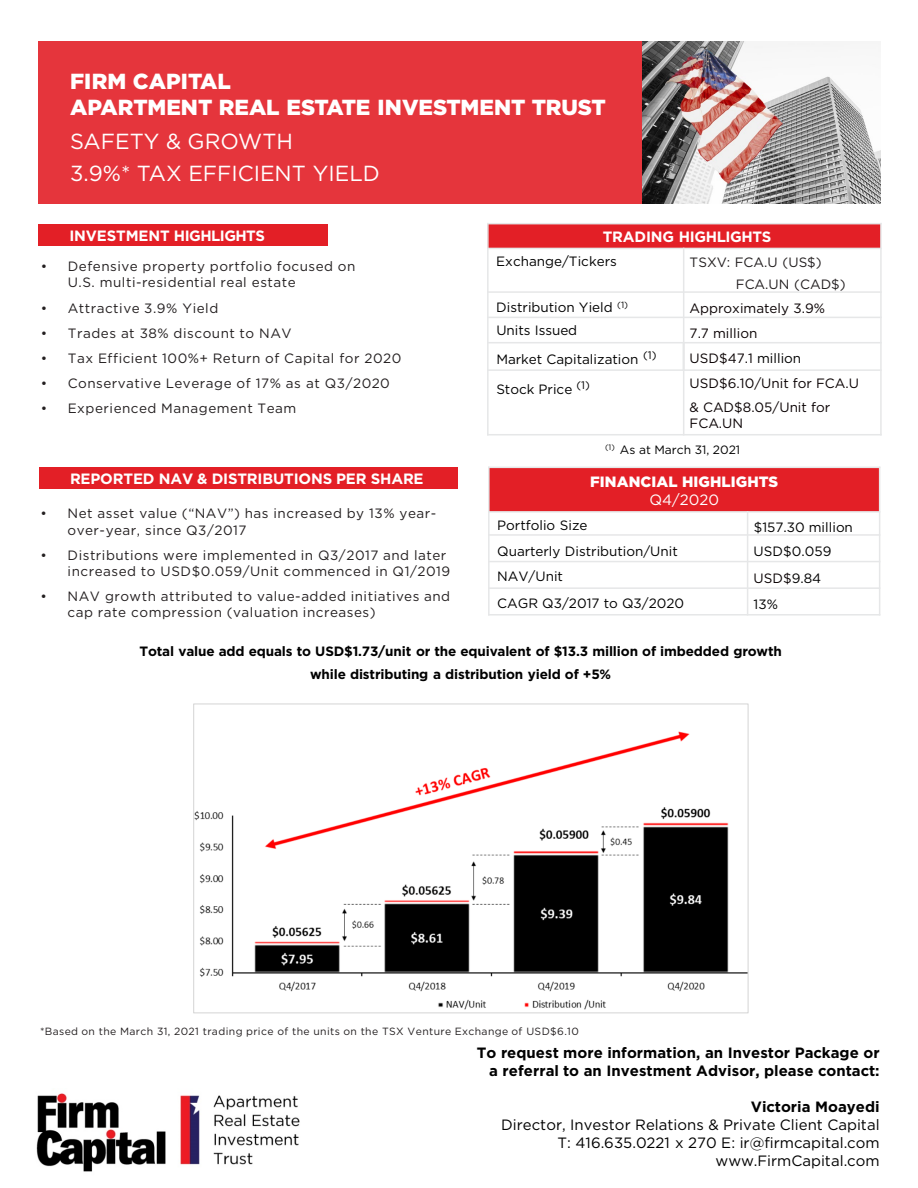
<style>
.page{position:relative;width:918px;height:1188px;background:#fff}
.page>*{position:absolute;margin:0;border:0;box-sizing:border-box;transform-origin:0 0}
.t1{font:900 21.75px "Gotham HTF";color:#fff}
.t2{font:21.75px "Gotham HTF";color:#fff}
.t3{font:700 15px "Gotham HTF";color:#000}
.t4{font:15px "Gotham HTF";color:#000}
.t5{font:700 15px "Gotham HTF";letter-spacing:-.01em;color:#fff}
.t6{font:900 15px "Gotham HTF";letter-spacing:.005em;color:#fff}
.t7{font:15px "Gotham HTF";letter-spacing:.005em;color:#fff}
.t8{font:13.5px/16.2px "Gotham HTF";letter-spacing:.035em;color:#231f20}
.t9{font:13.5px "Gotham HTF";color:#000}
.t10{font:700 13.5px "Gotham HTF";letter-spacing:-.01em;color:#000}
.t11{font:13.5px/16.2px "Gotham HTF";color:#0a0203}
.t12{font:13.5px "Gotham HTF";color:#231f20}
.t13{font:12px "Gotham HTF";color:#000}
.t14{font:10.5px "Gotham HTF";letter-spacing:.035em;color:#231f20}
.s1{color:#000}
</style>
<div class="page">
<img style="left:36px;top:1093px;width:264px;height:79px">
<div style="left:38px;top:41px;width:604px;height:163px;background:#e5353c"></div>
<div style="left:38px;top:224px;width:289px;height:21px;background:#e31f26"></div>
<div style="left:489px;top:467px;width:391px;height:45px;background:#e31f26"></div>
<hr style="left:747px;top:511px;width:1px;height:105px;background:#e6e7e8">
<hr style="left:488px;top:511px;width:392px;height:2px;background:#e6e7e8">
<hr style="left:488px;top:534px;width:392px;height:2px;background:#e6e7e8">
<hr style="left:488px;top:561px;width:392px;height:1px;background:#e6e7e8">
<hr style="left:488px;top:587px;width:392px;height:2px;background:#e6e7e8">
<hr style="left:488px;top:467px;width:2px;height:149px;background:#e6e7e8">
<hr style="left:879px;top:467px;width:1px;height:149px;background:#e6e7e8">
<hr style="left:488px;top:467px;width:392px;height:1px;background:#e6e7e8">
<hr style="left:488px;top:614px;width:392px;height:2px;background:#e6e7e8">
<div style="left:488px;top:224px;width:393px;height:24px;background:#e31f26"></div>
<hr style="left:683px;top:248px;width:1px;height:94px;background:#e6e7e8">
<hr style="left:683px;top:342px;width:2px;height:29px;background:#e6e7e8">
<hr style="left:683px;top:371px;width:1px;height:64px;background:#e6e7e8">
<hr style="left:487px;top:248px;width:395px;height:1px;background:#e6e7e8">
<hr style="left:487px;top:291px;width:395px;height:2px;background:#e6e7e8">
<hr style="left:487px;top:317px;width:395px;height:1px;background:#e6e7e8">
<hr style="left:487px;top:342px;width:395px;height:1px;background:#e6e7e8">
<hr style="left:487px;top:369px;width:395px;height:2px;background:#e6e7e8">
<hr style="left:487px;top:223px;width:2px;height:212px;background:#e6e7e8">
<hr style="left:880px;top:223px;width:2px;height:212px;background:#e6e7e8">
<hr style="left:487px;top:223px;width:395px;height:1px;background:#e6e7e8">
<hr style="left:487px;top:434px;width:395px;height:1px;background:#e6e7e8">
<img style="left:642px;top:42px;width:239px;height:162px">
<div style="left:39px;top:467px;width:419px;height:22px;background:#e31f26"></div>
<img style="left:195px;top:731px;width:552px;height:279px">
<div style="left:193px;top:703px;width:556px;height:310px;border:1px solid #d9d9d9"></div>
<p class="t1" style="left:70px;top:69px;width:162px">FIRM CAPITAL</p>
<p class="t1" style="left:70px;top:95px;width:537px">APARTMENT REAL ESTATE INVESTMENT TRUST</p>
<p class="t2" style="left:70px;top:129px;width:224px">SAFETY &amp; GROWTH</p>
<p class="t2" style="left:70px;top:161px;width:311px">3.9%* TAX EFFICIENT YIELD</p>
<p class="t5" style="left:69px;top:227px;width:197px">INVESTMENT HIGHLIGHTS</p>
<p class="t8" style="left:68px;top:258px;width:289px;text-indent:-27px">• Defensive property portfolio focused on<br>U.S. multi-residential real estate</p>
<p class="t8" style="left:41px;top:299px;width:179px">• Attractive 3.9% Yield</p>
<p class="t8" style="left:41px;top:325px;width:252px">• Trades at 38% discount to NAV</p>
<p class="t8" style="left:41px;top:350px;width:362px">• Tax Efficient 100%+ Return of Capital for 2020</p>
<p class="t8" style="left:41px;top:375px;width:351px">• Conservative Leverage of 17% as at Q3/2020</p>
<p class="t8" style="left:41px;top:400px;width:257px">• Experienced Management Team</p>
<p class="t5" style="left:70px;top:470px;width:355px">REPORTED NAV &amp; DISTRIBUTIONS PER SHARE</p>
<p class="t8" style="left:68px;top:505px;width:370px;text-indent:-27px">• Net asset value (“NAV”) has increased by 13% year&shy;over-year, since Q3/2017</p>
<p class="t8" style="left:41px;top:547px;width:411px;text-align:right">• Distributions were implemented in Q3/2017 and later increased to USD$0.059/Unit commenced in Q1/2019</p>
<p class="t8" style="left:68px;top:588px;width:384px;text-indent:-27px">• NAV growth attributed to value-added initiatives and cap rate compression (valuation increases)</p>
<p class="t5" style="left:603px;top:228px;width:170px">TRADING HIGHLIGHTS</p>
<p class="t9" style="left:496px;top:253px;width:122px">Exchange/Tickers</p>
<p class="t12" style="left:690px;top:255px;width:134px">TSXV: FCA.U (US$)</p>
<p class="t8" style="left:736px;top:276px;width:111px">FCA.UN (CAD$)</p>
<p class="t9" style="left:496px;top:299px;width:133px">Distribution Yield <sup>(1)</sup></p>
<p class="t11" style="left:690px;top:300px;width:137px">Approximately 3.9%</p>
<p class="t9" style="left:496px;top:323px;width:82px">Units Issued</p>
<p class="t11" style="left:690px;top:325px;width:69px">7.7 million</p>
<p class="t9" style="left:496px;top:352px;width:162px">Market Capitalization <sup>(1)</sup></p>
<p class="t11" style="left:690px;top:350px;width:113px">USD$47.1 <span class="s1">million</span></p>
<p class="t9" style="left:496px;top:382px;width:95px">Stock Price <sup>(1)</sup></p>
<p class="t11" style="left:690px;top:375px;width:171px">USD$6.10/Unit for FCA.U</p>
<p class="t11" style="left:690px;top:399px;width:142px">&amp; CAD$8.05/Unit for<br>FCA.UN</p>
<p class="t13" style="left:605px;top:443px;width:137px"><sup>(1)</sup> As at March 31, 2021</p>
<p class="t6" style="left:590px;top:473px;width:190px">FINANCIAL HIGHLIGHTS</p>
<p class="t7" style="left:649px;top:491px;width:71px">Q4/2020</p>
<p class="t9" style="left:497px;top:518px;width:92px">Portfolio Size</p>
<p class="t9" style="left:754px;top:520px;width:101px">$157.30 million</p>
<p class="t9" style="left:497px;top:543px;width:182px">Quarterly Distribution/Unit</p>
<p class="t9" style="left:754px;top:544px;width:79px">USD$0.059</p>
<p class="t9" style="left:497px;top:569px;width:67px">NAV/Unit</p>
<p class="t11" style="left:754px;top:570px;width:69px">USD$<span class="s1">9.84</span></p>
<p class="t9" style="left:497px;top:596px;width:188px">CAGR Q3/2017 to Q3/2020</p>
<p class="t9" style="left:754px;top:597px;width:26px">13%</p>
<p class="t10" style="left:139px;top:643px;width:644px">Total value add equals to USD$1.73/unit or the equivalent of $13.3 million of imbedded growth</p>
<p class="t10" style="left:310px;top:667px;width:303px">while distributing a distribution yield of +5%</p>
<p class="t14" style="left:40px;top:1025px;width:540px">*Based on the March 31, 2021 trading price of the units on the TSX Venture Exchange of USD$6.10</p>
<p class="t3" style="left:477px;top:1044px;width:404px">To request more information, an Investor Package or</p>
<p class="t3" style="left:489px;top:1062px;width:392px">a referral to an Investment Advisor, please contact:</p>
<p class="t3" style="left:751px;top:1098px;width:130px">Victoria Moayedi</p>
<p class="t4" style="left:501px;top:1116px;width:380px">Director, Investor Relations &amp; Private Client Capital</p>
<p class="t4" style="left:558px;top:1134px;width:324px">T: 416.635.0221 x 270 E: ir@firmcapital.com</p>
<p class="t4" style="left:716px;top:1152px;width:166px">www.FirmCapital.com</p>
</div>
